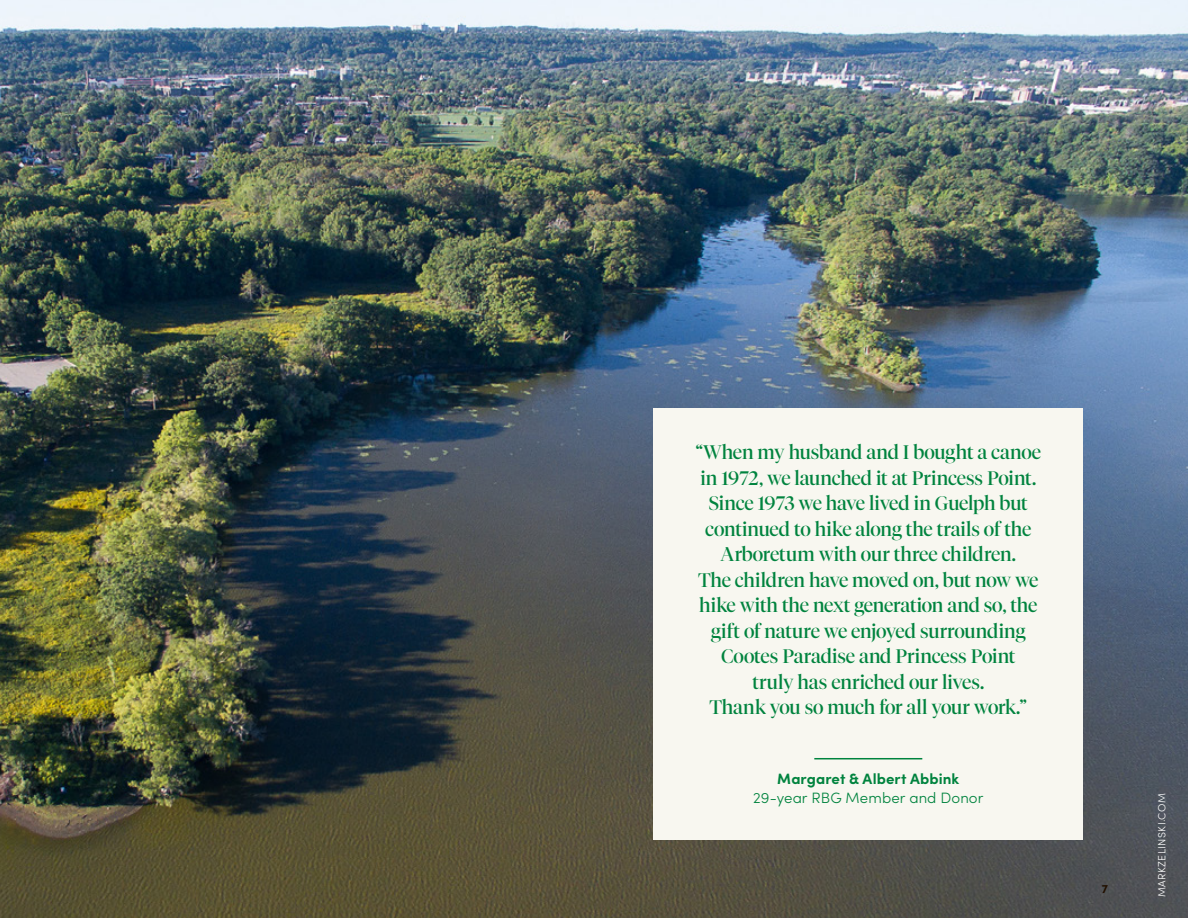
<style>
.page{position:relative;width:1188px;height:918px;background:#fff}
.page>*{position:absolute;margin:0;border:0;box-sizing:border-box;transform-origin:0 0}
.t1{font:19.5px/25.5px "Tiempos Fine";letter-spacing:-.01em;color:#00833e;text-align:center}
.t2{font:300 15px "Sofia Pro";letter-spacing:.005em;color:#00833e}
.t3{font:700 15px "Sofia Pro";letter-spacing:.005em;color:#00833e}
.t4{font:700 12px "Sofia Pro";color:#221000}
.t5{font:300 10.5px "Sofia Pro";letter-spacing:.04em;color:#fff}
</style>
<div class="page">
<img style="left:0;top:0;width:1188px;height:918px">
<div style="left:653px;top:408px;width:430px;height:432px;background:#f8f7f0"></div>
<hr style="left:814px;top:758px;width:108px;height:1px;background:#00833e">
<p class="t1" style="left:695px;top:439px;width:347px">“When my husband and I bought a canoe in 1972, we launched it at Princess Point.<br>Since 1973 we have lived in Guelph but continued to hike along the trails of the Arboretum with our three children.<br>The children have moved on, but now we hike with the next generation and so, the gift of nature we enjoyed surrounding Cootes Paradise and Princess Point<br>truly has enriched our lives.<br>Thank you so much for all your work.”</p>
<p class="t3" style="left:777px;top:767px;width:184px">Margaret &amp; Albert Abbink</p>
<p class="t2" style="left:753px;top:787px;width:232px">29-year RBG Member and Donor</p>
<p class="t4" style="left:1102px;top:880px;width:8px">7</p>
<p class="t5" style="left:1154px;top:897px;width:105px;rotate:-90deg">MARKZELINSKI.COM</p>
</div>
